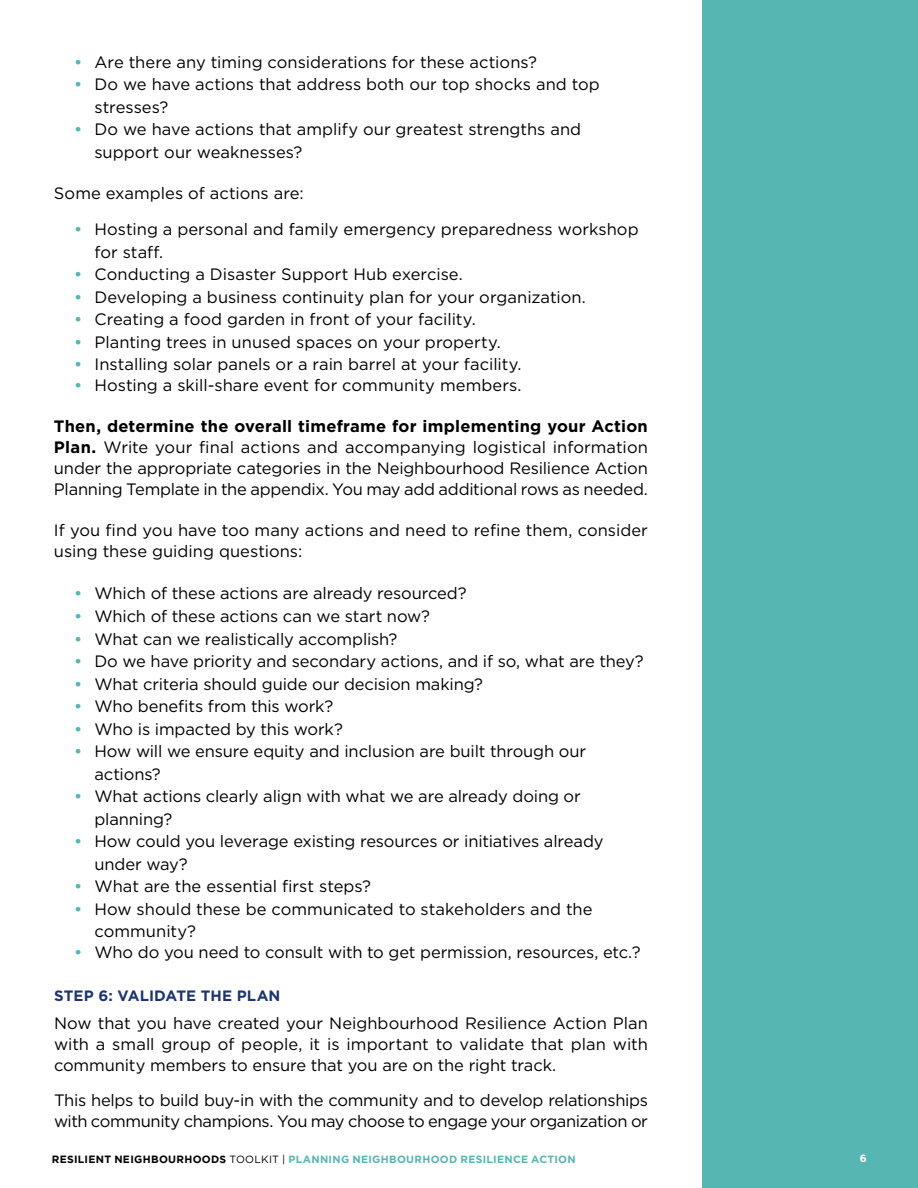
<style>
.page{position:relative;width:918px;height:1188px;background:#fff}
.page>*{position:absolute;margin:0;border:0;box-sizing:border-box;transform-origin:0 0}
.t1{font:16.5px/22.5px "Gotham";letter-spacing:-.005em;color:#000}
.t2{font:16.5px/21px "Gotham";letter-spacing:-.015em;color:#000101;text-align:justify}
.t3{font:700 15px "Gotham";letter-spacing:.01em;color:#1e366c}
.t4{font:700 10.5px "Gotham";letter-spacing:.03em;color:#56b6b2}
.t5{font:700 10.5px "Gotham";color:#fff}
.s1{font-weight:500;color:#56b6b2}
.s2{font-weight:700}
.s3{color:#000}
.s4{font-weight:400;color:#000}
</style>
<div class="page">
<div style="left:702px;top:0;width:216px;height:1188px;background:#56b6b2"></div>
<p class="t1" style="left:74px;top:50px;width:464px"><span class="s1">•</span> Are there any timing considerations for these actions?</p>
<p class="t1" style="left:94px;top:73px;width:507px;text-indent:-20px"><span class="s1">•</span> Do we have actions that address both our top shocks and top stresses?</p>
<p class="t1" style="left:94px;top:118px;width:488px;text-indent:-20px"><span class="s1">•</span> Do we have actions that amplify our greatest strengths and support our weaknesses?</p>
<p class="t2" style="left:54px;top:182px;width:251px">Some examples of actions are:</p>
<p class="t1" style="left:94px;top:218px;width:546px;text-indent:-20px"><span class="s1">•</span> Hosting a personal and family emergency preparedness workshop for staff.</p>
<p class="t1" style="left:74px;top:263px;width:390px"><span class="s1">•</span> Conducting a Disaster Support Hub exercise.</p>
<p class="t1" style="left:74px;top:285px;width:513px"><span class="s1">•</span> Developing a business continuity plan for your organization.</p>
<p class="t1" style="left:74px;top:308px;width:403px"><span class="s1">•</span> Creating a food garden in front of your facility.</p>
<p class="t1" style="left:74px;top:330px;width:428px"><span class="s1">•</span> Planting trees in unused spaces on your property.</p>
<p class="t1" style="left:74px;top:353px;width:449px"><span class="s1">•</span> Installing solar panels or a rain barrel at your facility.</p>
<p class="t1" style="left:74px;top:374px;width:449px"><span class="s1">•</span> Hosting a skill-share event for community members.</p>
<p class="t2" style="left:54px;top:416px;width:596px"><span class="s2">Then, determine the overall timeframe for implementing your Action Plan.</span> Write your final actions and accompanying logistical information under the appropriate categories in the Neighbourhood Resilience Action Planning Template in the appendix. You may add additional rows as needed.</p>
<p class="t2" style="left:54px;top:520px;width:595px">If you find you have too many actions and need to refine them, consider using these guiding questions:</p>
<p class="t1" style="left:74px;top:582px;width:394px"><span class="s1">•</span> Which of these actions are already resourced?</p>
<p class="t1" style="left:74px;top:605px;width:357px"><span class="s1">•</span> Which of these actions can we start now?</p>
<p class="t1" style="left:74px;top:627px;width:325px"><span class="s1">•</span> What can we realistically accomplish?</p>
<p class="t1" style="left:74px;top:650px;width:571px"><span class="s1">•</span> Do we have priority and secondary actions, and if so, what are they?</p>
<p class="t1" style="left:74px;top:672px;width:410px"><span class="s1">•</span> What criteria should guide our decision making?</p>
<p class="t1" style="left:74px;top:695px;width:261px"><span class="s1">•</span> Who benefits from this work?</p>
<p class="t1" style="left:74px;top:717px;width:270px"><span class="s1">•</span> Who is impacted by this work?</p>
<p class="t1" style="left:94px;top:740px;width:493px;text-indent:-20px"><span class="s1">•</span> How will we ensure equity and inclusion are built through our actions?</p>
<p class="t1" style="left:94px;top:785px;width:488px;text-indent:-20px"><span class="s1">•</span> What actions clearly align with what we are already doing or planning?</p>
<p class="t1" style="left:94px;top:830px;width:511px;text-indent:-20px"><span class="s1">•</span> How could you leverage existing resources or initiatives already under way?</p>
<p class="t1" style="left:74px;top:875px;width:298px"><span class="s1">•</span> What are the essential first steps?</p>
<p class="t1" style="left:94px;top:897px;width:500px;text-indent:-20px"><span class="s1">•</span> How should these be communicated to stakeholders and the community?</p>
<p class="t1" style="left:74px;top:941px;width:568px"><span class="s1">•</span> Who do you need to consult with to get permission, resources, etc.?</p>
<p class="t3" style="left:54px;top:987px;width:228px">STEP 6: VALIDATE THE PLAN</p>
<p class="t2" style="left:54px;top:1013px;width:596px">Now that you have created your Neighbourhood Resilience Action Plan with a small group of people, it is important to validate that plan with community members to ensure that you are on the right track.</p>
<p class="t2" style="left:54px;top:1089px;width:596px">This helps to build buy-in with the community and to develop relationships with community champions. You may choose to engage your organization or</p>
<p class="t4" style="left:52px;top:1154px;width:525px"><span class="s3">RESILIENT NEIGHBOURHOODS</span> <span class="s4">TOOLKIT |</span> PLANNING NEIGHBOURHOOD RESILIENCE ACTION</p>
<p class="t5" style="left:860px;top:1152px;width:8px">6</p>
</div>
